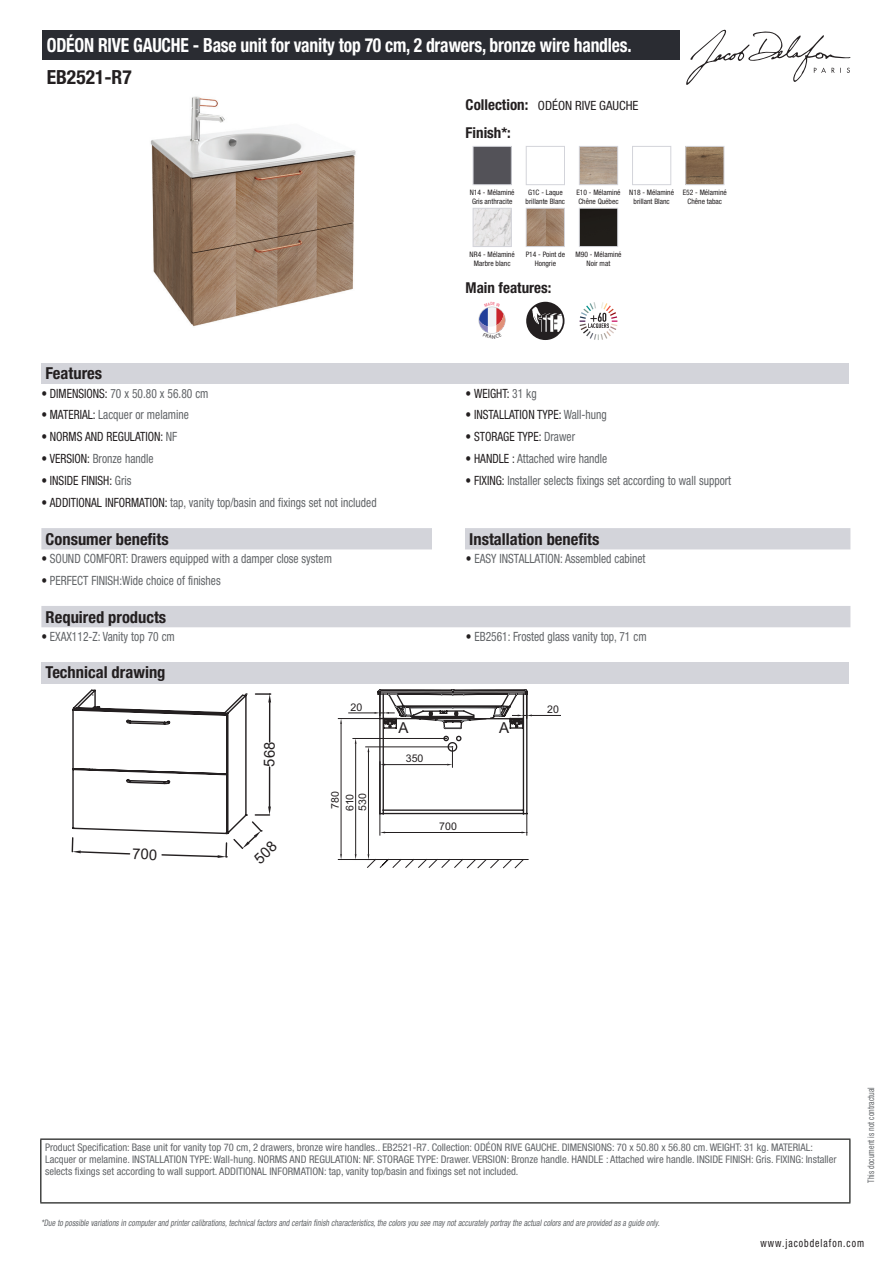
<style>
.page{position:relative;width:893px;height:1263px;background:#fff}
.page>*{position:absolute;margin:0;border:0;box-sizing:border-box;transform-origin:0 0}
.t1{font:700 condensed 19.5px "Helvetica Neue LT Std";letter-spacing:-.01em;color:#fff;scale:.9 1}
.t2{font:700 condensed 19.5px "Helvetica Neue LT Std";color:#231f20}
.t3{font:700 condensed 16.5px "Helvetica Neue LT Std";color:#231f20}
.t4{font:700 condensed 15px "Helvetica Neue LT Std";color:#231f20}
.t5{font:15px "Arial";color:#231f20}
.t6{font:14.85px "Arial";color:#231f20}
.t7{font:condensed 12.75px "Helvetica Neue LT Std";color:#626568;scale:.9 1}
.t8{font:condensed 12.75px "Helvetica Neue LT Std";color:#231f20;scale:.9 1}
.t9{font:condensed 12.75px "Helvetica Neue LT Std";color:#231f20}
.t10{font:condensed 11.25px "Helvetica Neue LT Std";letter-spacing:.1em;color:#231f20;scale:.87 1}
.t11{font:condensed 10.5px/12px "Helvetica Neue LT Std";color:#626568}
.t12{font:10.5px "Arial";color:#231f20}
.t13{font:italic condensed 9px "Helvetica Neue LT Std";color:#626568;scale:.87 1}
.t14{font:condensed 9px "Helvetica Neue LT Std";color:#626568;scale:.87 1}
.t15{font:condensed 7.5px/9px "Helvetica Neue LT Std";color:#231f20;text-align:center}
.s1{font-weight:700;font-size:15px}
.s2{color:#231f20}
.s3{color:#626568}
</style>
<div class="page">
<svg style="left:686px;top:30px;width:164px;height:55px"></svg>
<img style="left:150px;top:96px;width:206px;height:231px">
<img style="left:475px;top:148px;width:35px;height:35px">
<div style="left:473px;top:146px;width:39px;height:39px;border:1px solid #d3d4da"></div>
<div style="left:526px;top:146px;width:39px;height:39px;border:1px solid #d3d4da"></div>
<img style="left:581px;top:148px;width:35px;height:35px">
<div style="left:579px;top:146px;width:39px;height:39px;border:1px solid #d3d4da"></div>
<div style="left:632px;top:146px;width:39px;height:39px;border:1px solid #d3d4da"></div>
<img style="left:687px;top:148px;width:35px;height:35px">
<div style="left:685px;top:146px;width:39px;height:39px;border:1px solid #d3d4da"></div>
<img style="left:475px;top:210px;width:35px;height:35px">
<div style="left:473px;top:208px;width:39px;height:39px;border:1px solid #d3d4da"></div>
<img style="left:528px;top:210px;width:35px;height:35px">
<div style="left:526px;top:208px;width:39px;height:39px;border:1px solid #d3d4da"></div>
<img style="left:581px;top:210px;width:35px;height:35px">
<div style="left:579px;top:208px;width:39px;height:39px;border:1px solid #d3d4da"></div>
<svg style="left:526px;top:302px;width:38px;height:38px"></svg>
<svg style="left:580px;top:302px;width:37px;height:38px"></svg>
<div style="left:41px;top:363px;width:808px;height:21px;background:#d3d4da"></div>
<div style="left:41px;top:528px;width:809px;height:21px;background:#d3d4da"></div>
<div style="left:432px;top:528px;width:33px;height:21px;background:#fff"></div>
<div style="left:41px;top:606px;width:809px;height:21px;background:#d3d4da"></div>
<div style="left:41px;top:662px;width:808px;height:21px;background:#d3d4da"></div>
<hr style="left:368px;top:752px;width:1px;height:102px;background:#231f20">
<hr style="left:355px;top:744px;width:1px;height:110px;background:#231f20">
<hr style="left:338px;top:718px;width:42px;height:1px;background:#231f20">
<hr style="left:338px;top:859px;width:37px;height:1px;background:#231f20">
<hr style="left:341px;top:724px;width:1px;height:130px;background:#231f20">
<svg style="left:354px;top:854px;width:175px;height:14px"></svg>
<svg style="left:349px;top:689px;width:212px;height:146px"></svg>
<div style="left:43px;top:30px;width:637px;height:30px;background:#2a2c32"></div>
<hr style="left:40px;top:1138px;width:810px;height:2px;background:#040503">
<hr style="left:40px;top:1140px;width:1px;height:62px;background:#040503">
<hr style="left:849px;top:1140px;width:1px;height:62px;background:#040503">
<hr style="left:40px;top:1202px;width:810px;height:1px;background:#040503">
<svg style="left:479px;top:306px;width:26px;height:28px"></svg>
<svg style="left:72px;top:689px;width:200px;height:169px"></svg>
<h1 class="t1" style="left:47px;top:33px;width:651px">ODÉON RIVE GAUCHE - Base unit for vanity top 70 cm, 2 drawers, bronze wire handles.</h1>
<h1 class="t2" style="left:47px;top:65px;width:87px">EB2521-R7</h1>
<p class="t9" style="left:466px;top:98px;width:174px"><span class="s1">Collection:</span> ODÉON RIVE GAUCHE</p>
<h3 class="t4" style="left:466px;top:123px;width:47px">Finish*:</h3>
<p class="t15" style="left:470px;top:187px;width:46px;text-align:left">N14 - Mélaminé<br>Gris anthracite</p>
<p class="t15" style="left:526px;top:187px;width:41px">G1C - Laque brillante Blanc</p>
<p class="t15" style="left:576px;top:187px;width:46px;text-align:left">E10 - Mélaminé<br>Chêne Québec</p>
<p class="t15" style="left:629px;top:187px;width:46px">N18 - Mélaminé brillant Blanc</p>
<p class="t15" style="left:683px;top:187px;width:46px">E52 - Mélaminé<br>Chêne tabac</p>
<p class="t15" style="left:470px;top:249px;width:47px">NR4 - Mélaminé<br>Marbre blanc</p>
<p class="t15" style="left:526px;top:249px;width:41px">P14 - Point de<br>Hongrie</p>
<p class="t15" style="left:575px;top:249px;width:47px">M90 - Mélaminé<br>Noir mat</p>
<h3 class="t4" style="left:466px;top:279px;width:87px">Main features:</h3>
<h2 class="t3" style="left:46px;top:364px;width:58px">Features</h2>
<p class="t7" style="left:41px;top:386px;width:187px"><span class="s2">• DIMENSIONS:</span> 70 x 50.80 x 56.80 cm</p>
<p class="t8" style="left:466px;top:386px;width:80px">• WEIGHT: <span class="s3">31 kg</span></p>
<p class="t7" style="left:41px;top:407px;width:165px"><span class="s2">• MATERIAL:</span> Lacquer or melamine</p>
<p class="t8" style="left:466px;top:407px;width:158px">• INSTALLATION TYPE: <span class="s3">Wall-hung</span></p>
<p class="t8" style="left:41px;top:429px;width:153px">• NORMS AND REGULATION: <span class="s3">NF</span></p>
<p class="t8" style="left:466px;top:429px;width:123px">• STORAGE TYPE: <span class="s3">Drawer</span></p>
<p class="t7" style="left:41px;top:451px;width:126px"><span class="s2">• VERSION:</span> Bronze handle</p>
<p class="t7" style="left:466px;top:451px;width:159px"><span class="s2">• HANDLE :</span> Attached wire handle</p>
<p class="t8" style="left:41px;top:473px;width:102px">• INSIDE FINISH: <span class="s3">Gris</span></p>
<p class="t7" style="left:466px;top:473px;width:297px"><span class="s2">• FIXING:</span> Installer selects fixings set according to wall support</p>
<p class="t7" style="left:41px;top:495px;width:374px"><span class="s2">• ADDITIONAL INFORMATION:</span> tap, vanity top/basin and fixings set not included</p>
<h2 class="t3" style="left:46px;top:529px;width:125px">Consumer benefits</h2>
<h2 class="t3" style="left:469px;top:529px;width:132px">Installation benefits</h2>
<p class="t7" style="left:41px;top:551px;width:324px"><span class="s2">•</span> SOUND COMFORT: Drawers equipped with a damper close system</p>
<p class="t7" style="left:466px;top:551px;width:201px"><span class="s2">•</span> EASY INSTALLATION: Assembled cabinet</p>
<p class="t7" style="left:41px;top:573px;width:201px"><span class="s2">•</span> PERFECT FINISH:Wide choice of finishes</p>
<h2 class="t3" style="left:46px;top:607px;width:122px">Required products</h2>
<p class="t7" style="left:41px;top:629px;width:150px"><span class="s2">•</span> EXAX112-Z: Vanity top 70 cm</p>
<p class="t7" style="left:466px;top:629px;width:202px"><span class="s2">•</span> EB2561: Frosted glass vanity top, 71 cm</p>
<h2 class="t3" style="left:46px;top:663px;width:121px">Technical drawing</h2>
<h3 class="t6" style="left:259px;top:767px;width:26px;rotate:-90deg">568</h3>
<p class="t12" style="left:351px;top:700px;width:13px">20</p>
<p class="t12" style="left:547px;top:702px;width:13px">20</p>
<p class="t12" style="left:328px;top:809px;width:19px;rotate:-90deg">780</p>
<p class="t12" style="left:355px;top:811px;width:19px;rotate:-90deg">530</p>
<p class="t12" style="left:342px;top:811px;width:19px;rotate:-90deg">610</p>
<h3 class="t5" style="left:399px;top:718px;width:12px">A</h3>
<h3 class="t5" style="left:499px;top:718px;width:12px">A</h3>
<p class="t12" style="left:406px;top:751px;width:19px">350</p>
<p class="t12" style="left:439px;top:819px;width:19px">700</p>
<p class="t11" style="left:45px;top:1141px;width:793px">Product Specification: Base unit for vanity top 70 cm, 2 drawers, bronze wire handles.. EB2521-R7. Collection: ODÉON RIVE GAUCHE. DIMENSIONS: 70 x 50.80 x 56.80 cm. WEIGHT: 31 kg. MATERIAL:<br>Lacquer or melamine. INSTALLATION TYPE: Wall-hung. NORMS AND REGULATION: NF. STORAGE TYPE: Drawer. VERSION: Bronze handle. HANDLE : Attached wire handle. INSIDE FINISH: Gris. FIXING: Installer selects fixings set according to wall support. ADDITIONAL INFORMATION: tap, vanity top/basin and fixings set not included.</p>
<p class="t13" style="left:41px;top:1217px;width:714px">*Due to possible variationsin computerand printercalibrations,technicalfactorsand certain finish characteristics,the colorsyou see maynotaccuratelyportraythe actualcolorsand are provided asa guide only.</p>
<p class="t14" style="left:866px;top:1183px;width:111px;rotate:-90deg">This document is not contractual</p>
<p class="t10" style="left:760px;top:1237px;width:121px">www.jacobdelafon.com</p>
</div>
